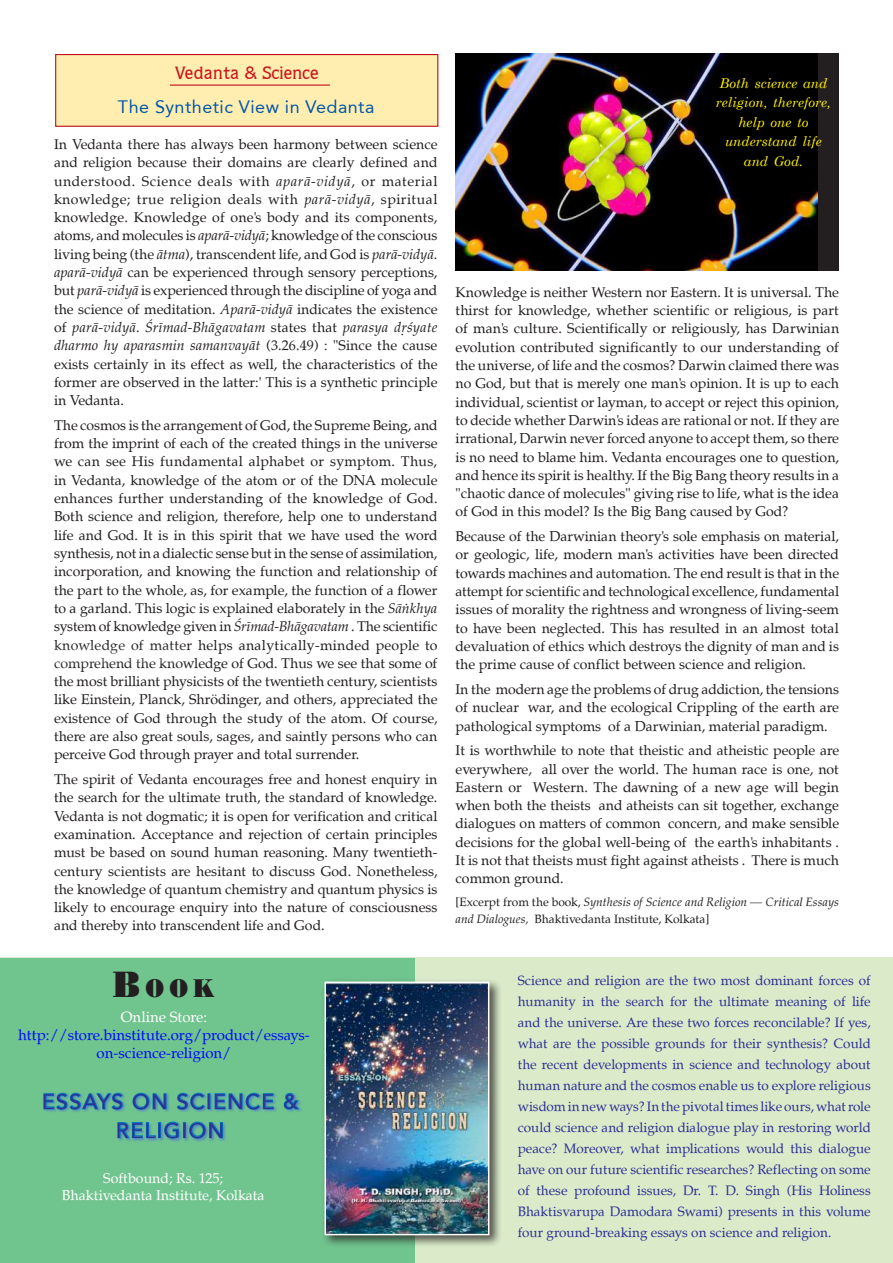
<style>
.page{position:relative;width:893px;height:1263px;background:#fff}
.page>*{position:absolute;margin:0;border:0;box-sizing:border-box;transform-origin:0 0}
.t1{font:25.2px "Bodoni Poster S Si";color:#231f20;scale:.89 1}
.t2{font:21px/28.8px "Avenir 55 Roman";letter-spacing:.075em;color:#2e3092;text-align:center}
.t3{font:18px "Avenir 55 Roman";letter-spacing:.025em;color:#0156a8}
.t4{font:500 18px "Quorum IT Cby BT";color:#cb141c}
.t5{font:15px/18px "Sca Palatino";color:#0009ff;text-align:center}
.t6{font:15px "Sca Palatino";color:#fff}
.t7{font:14.25px/17.1px "Sca Palatino";color:#fff;text-align:center}
.t8{font:14.1px/18.3px "Sca Palatino";color:#231f20;text-align:justify}
.t9{font:13.5px/21px "Sca Palatino";color:#2e3092;text-align:justify}
.t10{font:italic 13.5px/19.5px "Century Schoolbook";color:#fff101;text-align:center}
.t11{font:italic 12px/16.5px "Sca Palatino";color:#231f20}
.s1{font-style:italic}
.s2{font-size:36px}
.s3{font-style:normal}
</style>
<div class="page">
<div style="left:455px;top:53px;width:384px;height:217px;background:#231f20"></div>
<img style="left:455px;top:53px;width:363px;height:217px">
<div style="left:55px;top:54px;width:383px;height:73px;background:#ffeeb0;border:1px solid #be1119"></div>
<hr style="left:170px;top:85px;width:160px;height:1px;background:#be1119">
<div style="left:0;top:957px;width:893px;height:306px;background:#dbebca"></div>
<div style="left:0;top:958px;width:414px;height:305px;background:#70c48e"></div>
<div style="left:321px;top:978px;width:188px;height:276px;background:#231f20;opacity:.75"></div>
<img style="left:328px;top:984px;width:158px;height:248px">
<div style="left:325px;top:981px;width:164px;height:254px;border:2px solid #fff"></div>
<svg style="left:45px;top:1092px;width:356px;height:79px"></svg>
<svg style="left:43px;top:1092px;width:81px;height:18px"></svg>
<svg style="left:132px;top:1092px;width:35px;height:18px"></svg>
<svg style="left:176px;top:1092px;width:30px;height:18px"></svg>
<div style="left:208px;top:1093px;width:3px;height:16px;border:1px solid #0276bc"></div>
<svg style="left:214px;top:1092px;width:61px;height:18px"></svg>
<svg style="left:283px;top:1092px;width:18px;height:18px"></svg>
<svg style="left:117px;top:1121px;width:39px;height:18px"></svg>
<div style="left:158px;top:1122px;width:3px;height:16px;border:1px solid #0276bc"></div>
<svg style="left:163px;top:1121px;width:17px;height:18px"></svg>
<div style="left:183px;top:1122px;width:3px;height:16px;border:1px solid #0276bc"></div>
<svg style="left:188px;top:1121px;width:36px;height:18px"></svg>
<p class="t4" style="left:175px;top:62px;width:145px">Vedanta &amp; Science</p>
<p class="t3" style="left:118px;top:96px;width:258px">THE SYNTHETIC VIEW IN VEDANTA</p>
<p class="t8" style="left:54px;top:135px;width:385px">In Vedanta there has always been harmony between science and religion because their domains are clearly defined and understood. Science deals with <span class="s1">aparä-vidyä</span>, or material knowledge; true religion deals with <span class="s1">parä-vidyä</span>, spiritual knowledge. Knowledge of one's body and its components, atoms, and molecules is <span class="s1">aparä-vidyä</span>; knowledge of the conscious living being (the <span class="s1">ätma</span>), transcendent life, and God is <span class="s1">parä-vidyä</span>. <span class="s1">aparä-vidyä</span> can be experienced through sensory perceptions, but <span class="s1">parä-vidyä</span> is experienced through the discipline of yoga and the science of meditation. <span class="s1">Aparä-vidyä</span> indicates the existence of <span class="s1">parä-vidyä</span>. <span class="s1">Çrémad-Bhägavatam</span> states that <span class="s1">parasya dåçyate dharmo hy aparasmin samanvayät</span> (3.26.49) : "Since the cause exists certainly in its effect as well, the characteristics of the former are observed in the latter:' This is a synthetic principle in Vedanta.</p>
<p class="t8" style="left:54px;top:416px;width:385px">The cosmos is the arrangement of God, the Supreme Being, and from the imprint of each of the created things in the universe we can see His fundamental alphabet or symptom. Thus, in Vedanta, knowledge of the atom or of the DNA molecule enhances further understanding of the knowledge of God.<br>Both science and religion, therefore, help one to understand life and God. It is in this spirit that we have used the word synthesis, not in a dialectic sense but in the sense of assimilation, incorporation, and knowing the function and relationship of the part to the whole, as, for example, the function of a flower to a garland. This logic is explained elaborately in the <span class="s1">Säìkhya </span>system of knowledge given in <span class="s1">Çrémad-Bhägavatam</span> . The scientific knowledge of matter helps analytically-minded people to comprehend the knowledge of God. Thus we see that some of the most brilliant physicists of the twentieth century, scientists like Einstein, Planck, ShrÎdinger, and others, appreciated the existence of God through the study of the atom. Of course, there are also great souls, sages, and saintly persons who can perceive God through prayer and total surrender.</p>
<p class="t8" style="left:54px;top:770px;width:385px">The spirit of Vedanta encourages free and honest enquiry in the search for the ultimate truth, the standard of knowledge.<br>Vedanta is not dogmatic; it is open for verification and critical examination. Acceptance and rejection of certain principles must be based on sound human reasoning. Many twentieth&shy;century scientists are hesitant to discuss God. Nonetheless, the knowledge of quantum chemistry and quantum physics is likely to encourage enquiry into the nature of consciousness and thereby into transcendent life and God.</p>
<h1 class="t1" style="left:113px;top:973px;width:116px"><span class="s2">B</span>ook</h1>
<p class="t6" style="left:121px;top:1007px;width:88px">Online Store:</p>
<p class="t5" style="left:18px;top:1026px;width:293px">http://store.binstitute.org/product/essays&shy;on-science-religion/</p>
<h2 class="t2" style="left:42px;top:1087px;width:258px">ESSAYS ON SCIENCE &amp;<br>RELIGION</h2>
<p class="t7" style="left:62px;top:1169px;width:205px">Softbound; Rs. 125;<br>Bhaktivedanta Institute, Kolkata</p>
<p class="t10" style="left:716px;top:73px;width:117px">Both science and religion, therefore, help one to understand life and God.</p>
<p class="t8" style="left:456px;top:282px;width:385px">Knowledge is neither Western nor Eastern. It is universal. The thirst for knowledge, whether scientific or religious, is part of man's culture. Scientifically or religiously, has Darwinian evolution contributed significantly to our understanding of the universe, of life and the cosmos? Darwin claimed there was no God, but that is merely one man's opinion. It is up to each individual, scientist or layman, to accept or reject this opinion, to decide whether Darwin's ideas are rational or not. If they are irrational, Darwin never forced anyone to accept them, so there is no need to blame him. Vedanta encourages one to question, and hence its spirit is healthy. If the Big Bang theory results in a "chaotic dance of molecules" giving rise to life, what is the idea of God in this model? Is the Big Bang caused by God?</p>
<p class="t8" style="left:456px;top:527px;width:385px">Because of the Darwinian theory's sole emphasis on material, or geologic, life, modern man's activities have been directed towards machines and automation. The end result is that in the attempt for scientific and technological excellence, fundamental issues of morality the rightness and wrongness of living-seem to have been neglected. This has resulted in an almost total devaluation of ethics which destroys the dignity of man and is the prime cause of conflict between science and religion.</p>
<p class="t8" style="left:456px;top:680px;width:385px">In the modern age the problems of drug addiction, the tensions of nuclear war, and the ecological Crippling of the earth are pathological symptoms of a Darwinian, material paradigm.</p>
<p class="t8" style="left:456px;top:741px;width:385px">It is worthwhile to note that theistic and atheistic people are everywhere, all over the world. The human race is one, not Eastern or Western. The dawning of a new age will begin when both the theists and atheists can sit together, exchange dialogues on matters of common concern, and make sensible decisions for the global well-being of the earth's inhabitants .<br>It is not that theists must fight against atheists . There is much common ground.</p>
<p class="t11" style="left:456px;top:893px;width:385px"><span class="s3">[Excerpt from the book,</span> Synthesis of Science and Religion — Critical Essays and Dialogues, <span class="s3">Bhaktivedanta Institute, Kolkata]</span></p>
<p class="t9" style="left:518px;top:969px;width:354px">Science and religion are the two most dominant forces of humanity in the search for the ultimate meaning of life and the universe. Are these two forces reconcilable? If yes, what are the possible grounds for their synthesis? Could the recent developments in science and technology about human nature and the cosmos enable us to explore religious wisdom in new ways? In the pivotal times like ours, what role could science and religion dialogue play in restoring world peace? Moreover, what implications would this dialogue have on our future scientific researches? Reflecting on some of these profound issues, Dr. T. D. Singh (His Holiness Bhaktisvarupa Damodara Swami) presents in this volume four ground-breaking essays on science and religion.</p>
</div>
